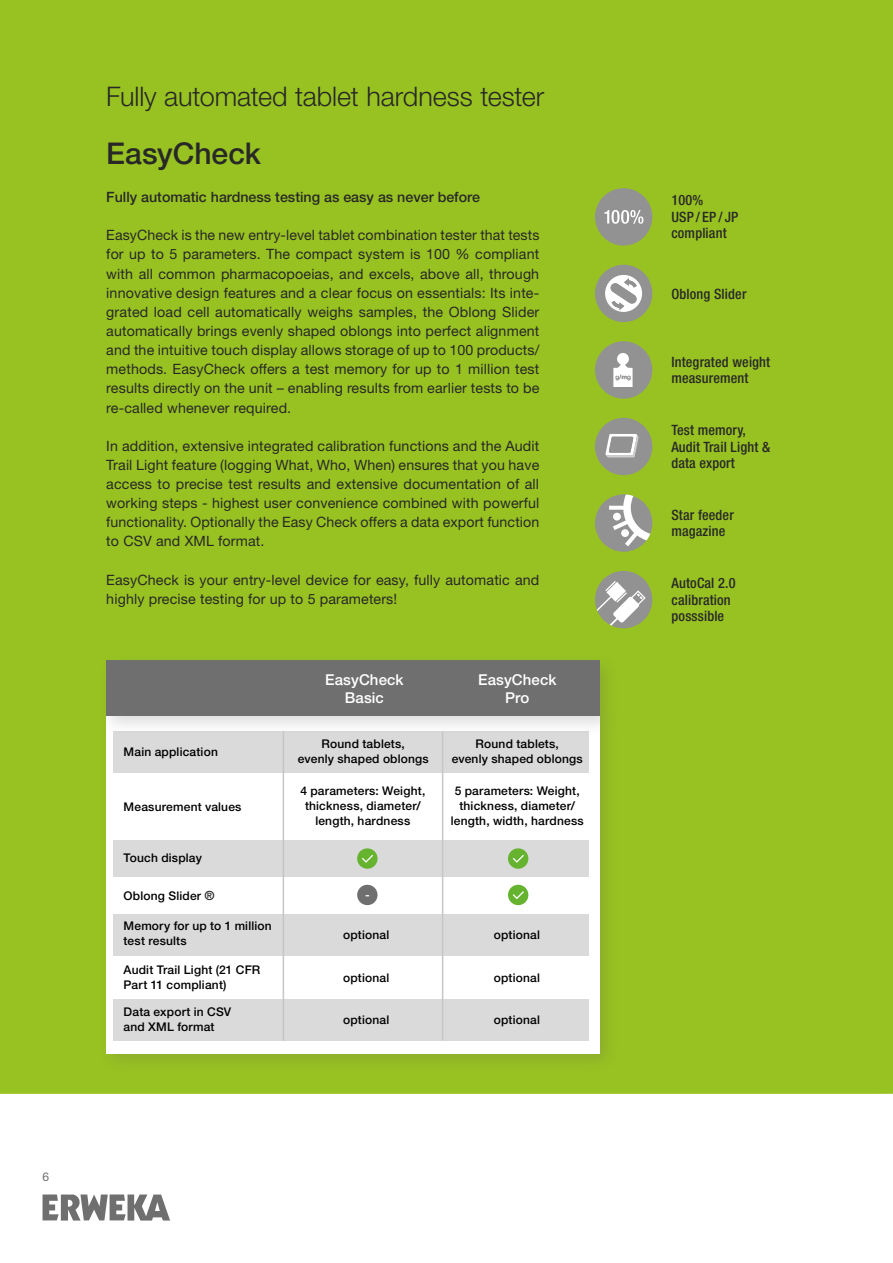
<style>
.page{position:relative;width:893px;height:1263px;background:#fff}
.page>*{position:absolute;margin:0;border:0;box-sizing:border-box;transform-origin:0 0}
.t1{font:500 30px "Helvetica Neue LT Std";color:#282827}
.t2{font:300 27px "Helvetica Neue LT Std";letter-spacing:-.005em;color:#282827}
.t3{font:500 15px/18px "Helvetica Neue LT Std";letter-spacing:.01em;color:#fff;text-align:center}
.t4{font:14.25px/19.2px "Helvetica Neue LT Std";letter-spacing:.01em;color:#282827;text-align:justify}
.t5{font:500 condensed 14.25px/16.5px "Helvetica Neue LT Std";letter-spacing:.01em;color:#282827}
.t6{font:500 14.25px "Helvetica Neue LT Std";color:#282827}
.t7{font:500 12px/15px "Helvetica Neue LT Std";letter-spacing:.015em;color:#000;text-align:center}
.t8{font:12px "Helvetica Neue LT Std";color:#706f6f}
.t9{font:500 12px "Helvetica Neue LT Std";color:#fff}
.s1{font-stretch:condensed;font-size:12.75px;color:#282827}
</style>
<div class="page">
<svg style="left:43px;top:1194px;width:127px;height:26px"></svg>
<div style="left:0;top:0;width:893px;height:1094px;background:#98c222"></div>
<div style="left:595px;top:188px;width:57px;height:58px;background:#929292;border-radius:50%"></div>
<svg style="left:604px;top:210px;width:39px;height:14px"></svg>
<div style="left:595px;top:494px;width:57px;height:58px;background:#929292;border-radius:50%"></div>
<svg style="left:609px;top:494px;width:41px;height:52px"></svg>
<div style="left:621px;top:529px;width:8px;height:8px;background:#fff;border-radius:50%"></div>
<div style="left:613px;top:513px;width:8px;height:7px;background:#fff;border-radius:50%"></div>
<div style="left:595px;top:265px;width:57px;height:57px;background:#929292;border-radius:50%"></div>
<svg style="left:605px;top:275px;width:37px;height:37px"></svg>
<div style="left:595px;top:341px;width:57px;height:58px;background:#929292;border-radius:50%"></div>
<svg style="left:613px;top:353px;width:20px;height:34px"></svg>
<div style="left:595px;top:418px;width:57px;height:57px;background:#929292;border-radius:50%"></div>
<svg style="left:605px;top:434px;width:33px;height:23px"></svg>
<svg style="left:593px;top:568px;width:62px;height:63px"></svg>
<div style="left:98px;top:709px;width:522px;height:364px;background:#95bd24"></div>
<div style="left:106px;top:716px;width:494px;height:337px;background:#fff"></div>
<div style="left:113px;top:914px;width:476px;height:41px;background:#dadada"></div>
<div style="left:113px;top:731px;width:476px;height:42px;background:#dadada"></div>
<div style="left:113px;top:999px;width:476px;height:41px;background:#dadada"></div>
<div style="left:113px;top:840px;width:476px;height:37px;background:#dadada"></div>
<div style="left:98px;top:653px;width:522px;height:83px;background:#575756;opacity:.2"></div>
<div style="left:106px;top:661px;width:493px;height:55px;background:#706f6f"></div>
<hr style="left:283px;top:731px;width:1px;height:309px;background:#c6c6c6">
<hr style="left:442px;top:731px;width:1px;height:309px;background:#c6c6c6">
<div style="left:357px;top:848px;width:21px;height:21px;background:#65b32e;border-radius:50%"></div>
<svg style="left:362px;top:855px;width:11px;height:8px"></svg>
<div style="left:508px;top:848px;width:20px;height:21px;background:#65b32e;border-radius:50%"></div>
<svg style="left:513px;top:855px;width:11px;height:8px"></svg>
<div style="left:508px;top:885px;width:20px;height:20px;background:#65b32e;border-radius:50%"></div>
<svg style="left:513px;top:891px;width:11px;height:8px"></svg>
<div style="left:357px;top:885px;width:21px;height:20px;background:#706f6f;border-radius:50%"></div>
<p class="t8" style="left:43px;top:1169px;width:8px">6</p>
<h2 class="t2" style="left:106px;top:80px;width:440px">Fully automated tablet hardness tester</h2>
<h1 class="t1" style="left:106px;top:135px;width:156px">EasyCheck</h1>
<p class="t6" style="left:106px;top:188px;width:375px">Fully automatic hardness testing as easy as never before</p>
<p class="t4" style="left:106px;top:225px;width:435px">EasyCheck is the new entry-level tablet combination tester that tests for up to 5 parameters. The compact system is 100 % compliant with all common pharmacopoeias, and excels, above all, through innovative design features and a clear focus on essentials: Its inte&shy;grated load cell automatically weighs samples, the Oblong Slider automatically brings evenly shaped oblongs into perfect alignment and the intuitive touch display allows storage of up to 100 products/ methods. EasyCheck offers a test memory for up to 1 million test results directly on the unit – enabling results from earlier tests to be re-called whenever required.</p>
<p class="t4" style="left:106px;top:436px;width:435px">In addition, extensive integrated calibration functions and the Audit Trail Light feature (logging What, Who, When) ensures that you have access to precise test results and extensive documentation of all working steps - highest user convenience combined with powerful functionality. Optionally the Easy Check offers a data export function to CSV and XML format.</p>
<p class="t4" style="left:106px;top:570px;width:435px">EasyCheck is your entry-level device for easy, fully automatic and highly precise testing for up to 5 parameters!</p>
<p class="t7" style="left:124px;top:744px;width:96px">Main application</p>
<p class="t7" style="left:124px;top:799px;width:119px">Measurement values</p>
<p class="t7" style="left:124px;top:850px;width:80px">Touch display</p>
<p class="t7" style="left:124px;top:888px;width:93px">Oblong Slider <span class="s1">®</span></p>
<p class="t7" style="left:124px;top:918px;width:150px;text-align:left">Memory for up to 1 million test results</p>
<p class="t7" style="left:124px;top:962px;width:138px;text-align:left">Audit Trail Light (21 CFR<br>Part 11 compliant)</p>
<p class="t7" style="left:124px;top:1003px;width:109px;text-align:left">Data export in CSV and XML format</p>
<p class="t3" style="left:325px;top:670px;width:80px">EasyCheck<br>Basic</p>
<p class="t3" style="left:478px;top:670px;width:80px">EasyCheck<br>Pro</p>
<p class="t7" style="left:298px;top:736px;width:132px">Round tablets,<br>evenly shaped oblongs</p>
<p class="t7" style="left:452px;top:736px;width:132px">Round tablets,<br>evenly shaped oblongs</p>
<p class="t7" style="left:300px;top:783px;width:127px">4 parameters: Weight, thickness, diameter/ length, hardness</p>
<p class="t7" style="left:451px;top:783px;width:134px">5 parameters: Weight, thickness, diameter/ length, width, hardness</p>
<p class="t9" style="left:365px;top:887px;width:6px">-</p>
<p class="t7" style="left:343px;top:927px;width:48px">optional</p>
<p class="t7" style="left:494px;top:927px;width:48px">optional</p>
<p class="t7" style="left:343px;top:970px;width:48px">optional</p>
<p class="t7" style="left:343px;top:1012px;width:48px">optional</p>
<p class="t7" style="left:494px;top:1012px;width:48px">optional</p>
<p class="t7" style="left:494px;top:970px;width:48px">optional</p>
<p class="t5" style="left:671px;top:192px;width:68px">100%<br>USP/EP/JP compliant</p>
<p class="t5" style="left:671px;top:285px;width:77px">Oblong Slider</p>
<p class="t5" style="left:671px;top:353px;width:100px">Integrated weight measurement</p>
<p class="t5" style="left:671px;top:422px;width:100px">Test memory,<br>Audit Trail Light &amp; data export</p>
<p class="t5" style="left:671px;top:506px;width:64px">Star feeder magazine</p>
<p class="t5" style="left:672px;top:575px;width:65px">AutoCal 2.0 calibration posssible</p>
</div>
